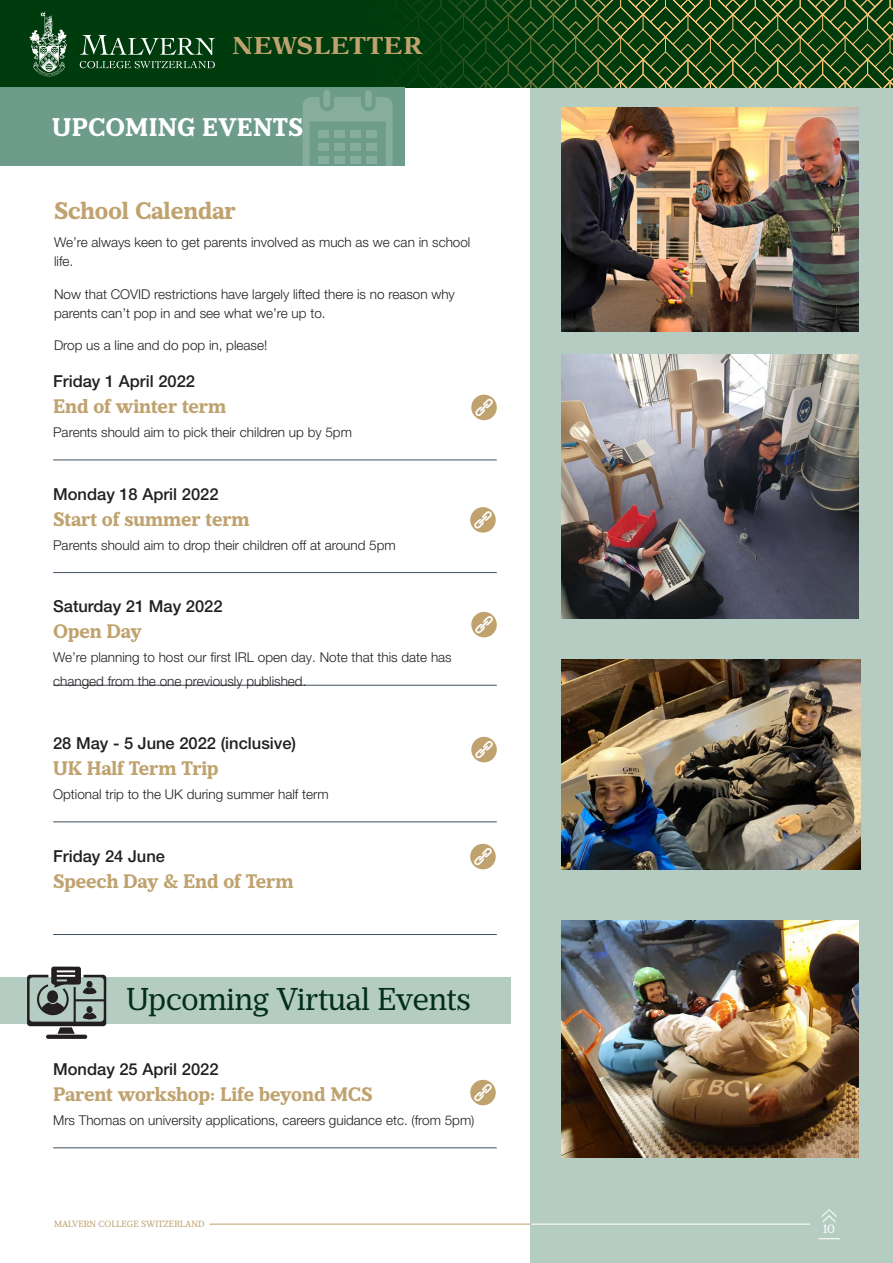
<style>
.page{position:relative;width:893px;height:1263px;background:#fff}
.page>*{position:absolute;margin:0;border:0;box-sizing:border-box;transform-origin:0 0}
.sub_new{font:31.5px "Prumo Slab";color:#012f1b}
.article_title{font:700 25.5px "Prumo Slab";letter-spacing:.01em;color:#fff}
.t1{font:500 25.5px "Aster";letter-spacing:.01em;color:#bfa26e}
.Heading_intro{font:700 24px "Prumo Slab";color:#bfa26e}
.event{font:700 19.5px "Prumo Slab";color:#bfa26e}
.new_buzz_text{font:500 16.5px "Helvetica Neue LT Pro";color:#231f20}
.Date{font:500 16.5px "Helvetica Neue LT Pro";color:#231f20}
.Text{font:300 13.5px/19.5px "Helvetica Neue LT Pro";color:#231f20}
.event_detail{font:300 13.5px/24px "Helvetica Neue LT Pro";color:#231f20}
.t2{font:12px "Prumo Slab";color:#fff}
.t3{font:9px "Prumo Slab";color:#bfa26e}
</style>
<div class="page">
<div style="left:531px;top:87px;width:362px;height:1176px;background:#b5ccc2"></div>
<svg style="left:819px;top:1238px;width:21px;height:1px"></svg>
<svg style="left:822px;top:1209px;width:15px;height:14px"></svg>
<hr style="left:210px;top:1223px;width:321px;height:2px;background:#bfa26e">
<div style="left:0;top:0;width:893px;height:87px;background:#003b0d"></div>
<svg style="left:29px;top:11px;width:38px;height:65px"></svg>
<svg style="left:80px;top:35px;width:135px;height:20px"></svg>
<svg style="left:80px;top:61px;width:135px;height:7px"></svg>
<hr style="left:53px;top:460px;width:444px;height:1px;background:#3e5161">
<hr style="left:53px;top:572px;width:444px;height:1px;background:#3e5161">
<hr style="left:53px;top:685px;width:444px;height:1px;background:#3e5161">
<hr style="left:53px;top:822px;width:444px;height:1px;background:#3e5161">
<hr style="left:53px;top:934px;width:444px;height:1px;background:#3e5161">
<div style="left:0;top:87px;width:404px;height:79px;background:#6e9c8a"></div>
<svg style="left:303px;top:0;width:590px;height:166px"></svg>
<div style="left:318px;top:157px;width:10px;height:7px;background:#87ad9e"></div>
<div style="left:334px;top:157px;width:11px;height:7px;background:#87ad9e"></div>
<div style="left:351px;top:157px;width:10px;height:7px;background:#87ad9e"></div>
<div style="left:367px;top:157px;width:10px;height:7px;background:#87ad9e"></div>
<div style="left:351px;top:143px;width:10px;height:8px;background:#87ad9e"></div>
<div style="left:334px;top:143px;width:11px;height:8px;background:#87ad9e"></div>
<div style="left:367px;top:143px;width:10px;height:8px;background:#87ad9e"></div>
<div style="left:318px;top:143px;width:10px;height:8px;background:#87ad9e"></div>
<div style="left:318px;top:130px;width:10px;height:8px;background:#87ad9e"></div>
<div style="left:334px;top:130px;width:11px;height:8px;background:#87ad9e"></div>
<div style="left:351px;top:130px;width:10px;height:8px;background:#87ad9e"></div>
<div style="left:367px;top:130px;width:10px;height:8px;background:#87ad9e"></div>
<hr style="left:53px;top:1147px;width:444px;height:1px;background:#3e5161">
<div style="left:471px;top:395px;width:26px;height:25px;background:#bfa26e;border-radius:50%"></div>
<svg style="left:475px;top:399px;width:18px;height:17px"></svg>
<svg style="left:470px;top:507px;width:26px;height:26px"></svg>
<svg style="left:474px;top:511px;width:18px;height:18px"></svg>
<div style="left:471px;top:612px;width:26px;height:25px;background:#bfa26e;border-radius:50%"></div>
<svg style="left:475px;top:616px;width:18px;height:17px"></svg>
<div style="left:470px;top:844px;width:26px;height:25px;background:#bfa26e;border-radius:50%"></div>
<svg style="left:474px;top:848px;width:18px;height:17px"></svg>
<div style="left:0;top:977px;width:510px;height:47px;background:#b5ccc2"></div>
<svg style="left:27px;top:966px;width:79px;height:73px"></svg>
<div style="left:471px;top:737px;width:26px;height:25px;background:#bfa26e;border-radius:50%"></div>
<svg style="left:475px;top:741px;width:18px;height:17px"></svg>
<hr style="left:531px;top:1223px;width:279px;height:2px;background:#fff">
<div style="left:470px;top:1080px;width:26px;height:25px;background:#bfa26e;border-radius:50%"></div>
<svg style="left:474px;top:1084px;width:18px;height:17px"></svg>
<img style="left:561px;top:108px;width:298px;height:224px">
<img style="left:561px;top:355px;width:298px;height:263px">
<img style="left:561px;top:921px;width:298px;height:236px">
<img style="left:561px;top:659px;width:300px;height:210px">
<p class="t1" style="left:232px;top:30px;width:192px">NEWSLETTER</p>
<p class="article_title" style="left:52px;top:112px;width:253px">UPCOMING EVENTS</p>
<p class="Heading_intro" style="left:54px;top:196px;width:183px">School Calendar</p>
<p class="Text" style="left:54px;top:232px;width:418px">We’re always keen to get parents involved as much as we can in school life.</p>
<p class="Text" style="left:54px;top:284px;width:402px">Now that COVID restrictions have largely lifted there is no reason why parents can’t pop in and see what we’re up to.</p>
<p class="Text" style="left:54px;top:336px;width:215px">Drop us a line and do pop in, please!</p>
<p class="new_buzz_text" style="left:53px;top:371px;width:143px">Friday 1 April 2022</p>
<p class="event" style="left:53px;top:395px;width:174px">End of winter term</p>
<p class="event_detail" style="left:53px;top:420px;width:300px">Parents should aim to pick their children up by 5pm</p>
<p class="Date" style="left:53px;top:484px;width:167px">Monday 18 April 2022</p>
<p class="event" style="left:53px;top:507px;width:198px">Start of summer term</p>
<p class="event_detail" style="left:53px;top:533px;width:344px">Parents should aim to drop their children off at around 5pm</p>
<p class="new_buzz_text" style="left:53px;top:597px;width:171px">Saturday 21 May 2022</p>
<p class="event" style="left:53px;top:620px;width:90px">Open Day</p>
<p class="event_detail" style="left:53px;top:645px;width:400px">We’re planning to host our first IRL open day. Note that this date has changed from the one previously published.</p>
<p class="new_buzz_text" style="left:53px;top:733px;width:245px">28 May - 5 June 2022 (inclusive)</p>
<p class="event" style="left:53px;top:756px;width:167px">UK Half Term Trip</p>
<p class="event_detail" style="left:53px;top:782px;width:277px">Optional trip to the UK during summer half term</p>
<p class="new_buzz_text" style="left:53px;top:846px;width:113px">Friday 24 June</p>
<p class="event" style="left:53px;top:869px;width:242px">Speech Day &amp; End of Term</p>
<p class="sub_new" style="left:126px;top:981px;width:346px">Upcoming Virtual Events</p>
<p class="Date" style="left:53px;top:1059px;width:167px">Monday 25 April 2022</p>
<p class="event" style="left:53px;top:1082px;width:321px">Parent workshop: Life beyond MCS</p>
<p class="Text" style="left:53px;top:1110px;width:423px">Mrs Thomas on university applications, careers guidance etc. (from 5pm)</p>
<p class="t3" style="left:54px;top:1218px;width:152px">MALVERN COLLEGE SWITZERLAND</p>
<p class="t2" style="left:823px;top:1222px;width:13px">10</p>
</div>
